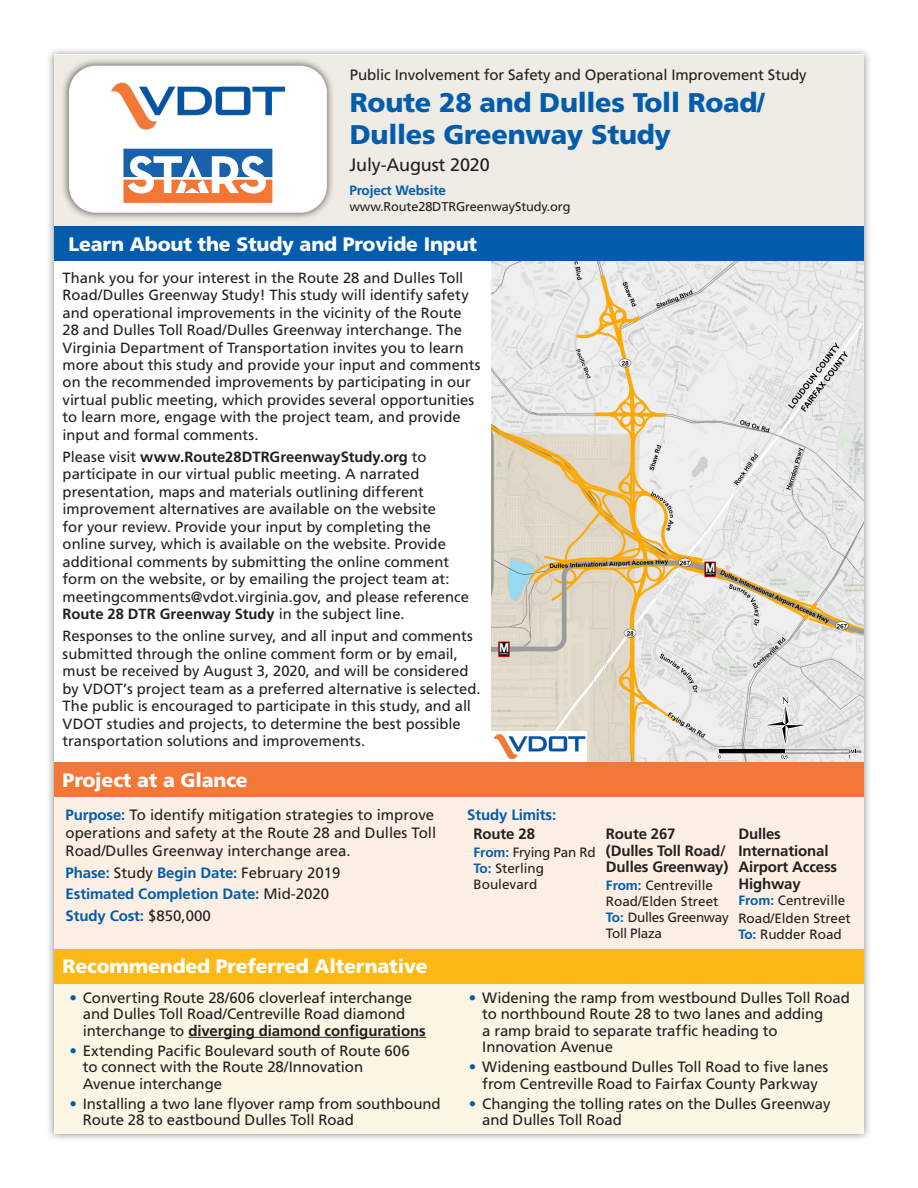
<style>
.page{position:relative;width:918px;height:1188px;background:#fff}
.page>*{position:absolute;margin:0;border:0;box-sizing:border-box;transform-origin:0 0}
.t1{font:900 27px/32.4px "Frutiger LT Std";letter-spacing:-.01em;color:#015dab}
.t2{font:900 19.5px "Frutiger LT Std";letter-spacing:-.01em;color:#fff}
.t3{font:18px "Frutiger LT Std";letter-spacing:-.01em;color:#231f20}
.Brochure_Body_10pt_1{font:15px/16.5px "Frutiger LT Std";letter-spacing:-.005em;color:#231f20}
.Brochure_Body_9pt_14{font:700 15px/16.5px "Frutiger LT Std";letter-spacing:-.01em;color:#231f20}
.Brochure_Body_10pt_1-2{font:700 15px "Frutiger LT Std";letter-spacing:-.01em;color:#015dab}
.Brochure_Body_10pt_1-3{font:14.85px/17.5px "Frutiger LT Std";color:#231f20}
.Brochure_Body_9pt_14-2{font:13.5px/16.2px "Frutiger LT Std";color:#231f20}
.Brochure_Body_9pt_14-3{font:13.5px/16.2px "Frutiger LT Std";letter-spacing:-.025em;color:#231f20}
.Brochure_Body_9pt_14-4{font:13.5px "Frutiger LT Std";letter-spacing:-.02em;color:#231f20}
.t4{font:700 13.5px "Frutiger LT Std";letter-spacing:-.01em;color:#015dab}
.t5{font:12.75px "Frutiger LT Std";letter-spacing:-.01em;color:#231f20}
.s1{font-weight:700}
.s2{font-weight:700;color:#015dab}
.s3{font-weight:400;color:#231f20}
</style>
<div class="page">
<div style="left:46px;top:47px;width:826px;height:1095px;background:#231f20;opacity:.5"></div>
<div style="left:54px;top:55px;width:810px;height:1079px;background:#fff"></div>
<div style="left:54px;top:55px;width:810px;height:201px;background:#efebe5"></div>
<div style="left:54px;top:780px;width:810px;height:186px;background:#fdefe4"></div>
<div style="left:54px;top:973px;width:810px;height:161px;background:#fef6e5"></div>
<img style="left:491px;top:260px;width:373px;height:501px">
<img style="left:491px;top:731px;width:95px;height:30px">
<hr style="left:719px;top:750px;width:66px;height:3px;background:#000">
<hr style="left:785px;top:750px;width:64px;height:3px;background:#000">
<svg style="left:778px;top:752px;width:13px;height:9px"></svg>
<svg style="left:849px;top:750px;width:12px;height:8px"></svg>
<svg style="left:766px;top:696px;width:40px;height:49px;background:#d6d6d6"></svg>
<div style="left:54px;top:762px;width:810px;height:35px;background:#f37736"></div>
<div style="left:54px;top:949px;width:810px;height:34px;background:#fcb814"></div>
<div style="left:54px;top:226px;width:810px;height:34px;background:#015dab"></div>
<div style="left:61px;top:57px;width:274px;height:164px;background:#231f20;opacity:.75"></div>
<div style="left:69px;top:66px;width:258px;height:147px;background:#fff;border-radius:27px"></div>
<img style="left:111px;top:82px;width:175px;height:48px">
<svg style="left:123px;top:149px;width:149px;height:54px"></svg>
<hr style="left:188px;top:1037px;width:238px;height:1px;background:#231f20">
<svg style="left:576px;top:349px;width:15px;height:30px"></svg>
<p class="Brochure_Body_10pt_1" style="left:350px;top:66px;width:458px">Public Involvement for Safety and Operational Improvement Study</p>
<p class="t1" style="left:350px;top:86px;width:416px">Route 28 and Dulles Toll Road/<br>Dulles Greenway Study</p>
<p class="t3" style="left:349px;top:155px;width:142px">July-August 2020</p>
<p class="t4" style="left:349px;top:182px;width:98px">Project Website</p>
<p class="t5" style="left:349px;top:199px;width:223px">www.Route28DTRGreenwayStudy.org</p>
<p class="t2" style="left:68px;top:232px;width:410px">Learn About the Study and Provide Input</p>
<p class="Brochure_Body_10pt_1-3" style="left:63px;top:269px;width:419px">Thank you for your interest in the Route 28 and Dulles Toll Road/Dulles Greenway Study! This study will identify safety and operational improvements in the vicinity of the Route 28 and Dulles Toll Road/Dulles Greenway interchange. The Virginia Department of Transportation invites you to learn more about this study and provide your input and comments on the recommended improvements by participating in our virtual public meeting, which provides several opportunities to learn more, engage with the project team, and provide input and formal comments.</p>
<p class="Brochure_Body_10pt_1-3" style="left:63px;top:448px;width:408px">Please visit <span class="s1">www.Route28DTRGreenwayStudy.org</span> to participate in our virtual public meeting. A narrated presentation, maps and materials outlining different improvement alternatives are available on the website<br>for your review. Provide your input by completing the online survey, which is available on the website. Provide additional comments by submitting the online comment form on the website, or by emailing the project team at: meetingcomments@vdot.virginia.gov, and please reference <span class="s1">Route 28 DTR Greenway Study</span> in the subject line.</p>
<p class="Brochure_Body_10pt_1-3" style="left:63px;top:627px;width:420px">Responses to the online survey, and all input and comments submitted through the online comment form or by email, must be received by August 3, 2020, and will be considered by VDOT’s project team as a preferred alternative is selected.<br>The public is encouraged to participate in this study, and all VDOT studies and projects, to determine the best possible transportation solutions and improvements.</p>
<p class="t2" style="left:63px;top:768px;width:187px">Project at a Glance</p>
<p class="Brochure_Body_10pt_1" style="left:66px;top:806px;width:372px;line-height:18px"><span class="s2">Purpose:</span> To identify mitigation strategies to improve operations and safety at the Route 28 and Dulles Toll<br>Road/Dulles Greenway interchange area.</p>
<p class="Brochure_Body_10pt_1" style="left:66px;top:865px;width:276px"><span class="s2">Phase:</span> Study <span class="s2">Begin Date:</span> February 2019</p>
<p class="Brochure_Body_10pt_1-2" style="left:66px;top:885px;width:265px">Estimated Completion Date: <span class="s3">Mid-2020</span></p>
<p class="Brochure_Body_10pt_1-2" style="left:66px;top:907px;width:147px">Study Cost: <span class="s3">$850,000</span></p>
<p class="t2" style="left:63px;top:954px;width:367px">Recommended Preferred Alternative</p>
<p class="Brochure_Body_10pt_1" style="left:83px;top:989px;width:345px;text-indent:-14px"><span class="s2">•</span> Converting Route 28/606 cloverleaf interchange and Dulles Toll Road/Centreville Road diamond interchange to <span class="s1">diverging diamond configurations</span></p>
<p class="Brochure_Body_10pt_1" style="left:83px;top:1042px;width:328px;text-indent:-14px"><span class="s2">•</span> Extending Pacific Boulevard south of Route 606 to connect with the Route 28/Innovation<br>Avenue interchange</p>
<p class="Brochure_Body_10pt_1" style="left:83px;top:1095px;width:359px;text-indent:-14px"><span class="s2">•</span> Installing a two lane flyover ramp from southbound<br>Route 28 to eastbound Dulles Toll Road</p>
<p class="Brochure_Body_10pt_1-2" style="left:467px;top:806px;width:91px">Study Limits:</p>
<p class="Brochure_Body_9pt_14" style="left:474px;top:826px;width:63px">Route 28</p>
<p class="Brochure_Body_9pt_14-4" style="left:474px;top:844px;width:124px"><span class="s2">From:</span> Frying Pan Rd</p>
<p class="Brochure_Body_9pt_14-2" style="left:474px;top:860px;width:72px"><span class="s2">To:</span> Sterling<br>Boulevard</p>
<p class="Brochure_Body_9pt_14" style="left:606px;top:826px;width:71px">Route 267</p>
<p class="Brochure_Body_9pt_14" style="left:606px;top:842px;width:124px">(Dulles Toll Road/<br>Dulles Greenway)</p>
<p class="Brochure_Body_9pt_14-2" style="left:606px;top:877px;width:114px"><span class="s2">From:</span> Centreville<br>Road/Elden Street</p>
<p class="Brochure_Body_9pt_14-3" style="left:606px;top:909px;width:124px"><span class="s2">To:</span> Dulles Greenway<br>Toll Plaza</p>
<p class="Brochure_Body_9pt_14" style="left:738px;top:826px;width:100px">Dulles<br>International<br>Airport Access<br>Highway</p>
<p class="Brochure_Body_9pt_14-2" style="left:738px;top:891px;width:114px;line-height:18px"><span class="s2">From:</span> Centreville<br>Road/Elden Street</p>
<p class="Brochure_Body_9pt_14-2" style="left:738px;top:926px;width:105px"><span class="s2">To:</span> Rudder Road</p>
<p class="Brochure_Body_10pt_1" style="left:482px;top:989px;width:369px;text-indent:-14px"><span class="s2">•</span> Widening the ramp from westbound Dulles Toll Road to northbound Route 28 to two lanes and adding<br>a ramp braid to separate traffic heading to Innovation Avenue</p>
<p class="Brochure_Body_10pt_1" style="left:469px;top:1059px;width:361px;text-align:center"><span class="s2">•</span> Widening eastbound Dulles Toll Road to five lanes from Centreville Road to Fairfax County Parkway</p>
<p class="Brochure_Body_10pt_1" style="left:482px;top:1095px;width:350px;text-indent:-14px"><span class="s2">•</span> Changing the tolling rates on the Dulles Greenway and Dulles Toll Road</p>
</div>
